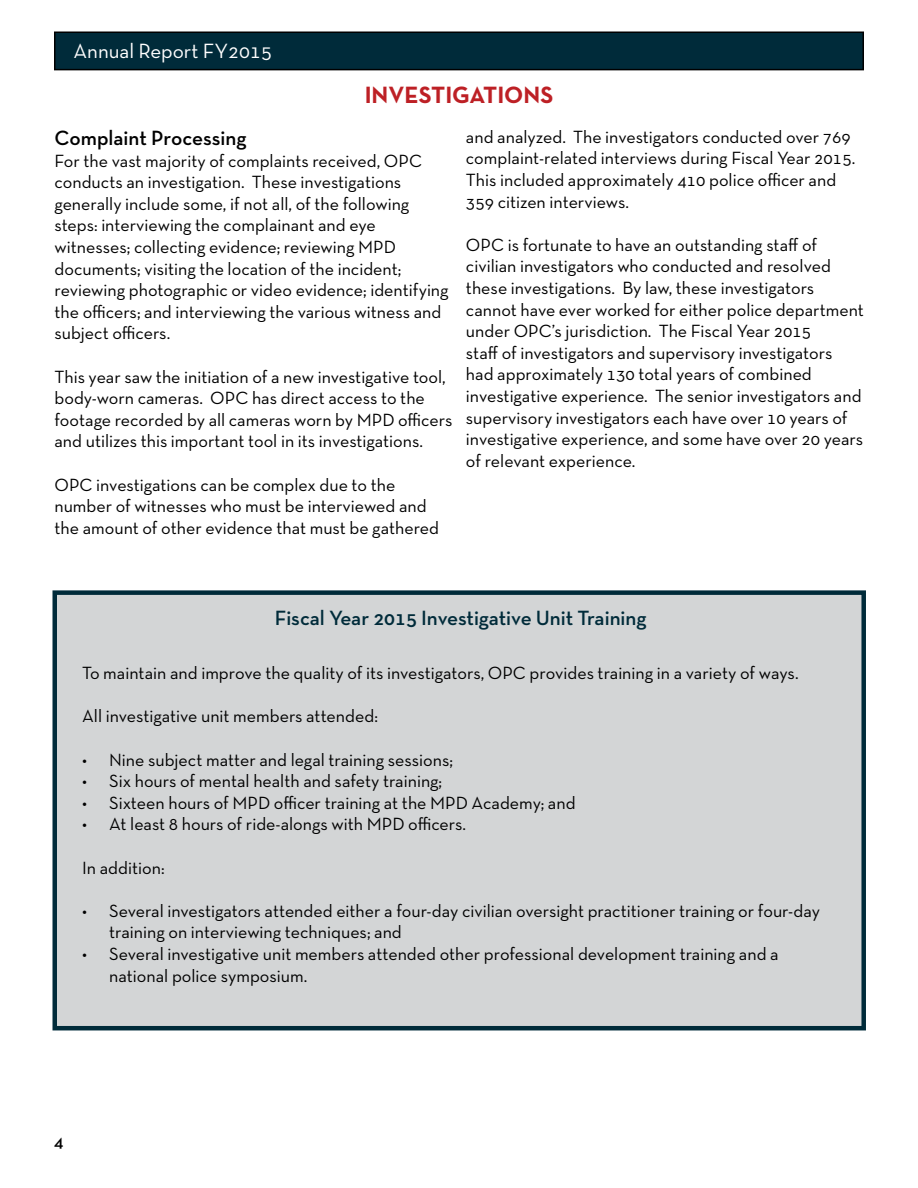
<style>
.page{position:relative;width:918px;height:1188px;background:#fff}
.page>*{position:absolute;margin:0;border:0;box-sizing:border-box;transform-origin:0 0}
.t1{font:700 24px "Neutra Text TF";color:#bd2025}
.t2{font:600 21px "Neutra Text TF";letter-spacing:-.005em;color:#002b3a}
.t3{font:600 21px "Neutra Text TF";color:#000}
.t4{font:21px "Neutra Text TF";color:#fff}
.t5{font:18px/21.6px "Neutra Text TF";color:#000}
.t6{font:600 18px "Neutra Text TF";color:#000}
</style>
<div class="page">
<div style="left:55px;top:32px;width:808px;height:38px;background:#002b3a"></div>
<div style="left:54px;top:32px;width:810px;height:38px;border:2px solid #000"></div>
<div style="left:52px;top:590px;width:814px;height:440px;background:#d3d5d6;border:4px solid #002b3a"></div>
<p class="t4" style="left:73px;top:38px;width:200px">Annual Report FY2015</p>
<h1 class="t1" style="left:365px;top:80px;width:190px">INVESTIGATIONS</h1>
<p class="t3" style="left:54px;top:125px;width:193px">Complaint Processing</p>
<p class="t5" style="left:54px;top:149px;width:396px">For the vast majority of complaints received, OPC conducts an investigation. These investigations generally include some, if not all, of the following steps: interviewing the complainant and eye witnesses; collecting evidence; reviewing MPD documents; visiting the location of the incident; reviewing photographic or video evidence; identifying the officers; and interviewing the various witness and subject officers.</p>
<p class="t5" style="left:54px;top:365px;width:400px">This year saw the initiation of a new investigative tool, body-worn cameras. OPC has direct access to the footage recorded by all cameras worn by MPD officers and utilizes this important tool in its investigations.</p>
<p class="t5" style="left:54px;top:473px;width:386px">OPC investigations can be complex due to the number of witnesses who must be interviewed and the amount of other evidence that must be gathered</p>
<p class="t5" style="left:466px;top:126px;width:391px">and analyzed. The investigators conducted over 769 complaint-related interviews during Fiscal Year 2015.<br>This included approximately 410 police officer and 359 citizen interviews.</p>
<p class="t5" style="left:466px;top:234px;width:400px">OPC is fortunate to have an outstanding staff of civilian investigators who conducted and resolved these investigations. By law, these investigators cannot have ever worked for either police department under OPC’s jurisdiction. The Fiscal Year 2015<br>staff of investigators and supervisory investigators had approximately 130 total years of combined investigative experience. The senior investigators and supervisory investigators each have over 10 years of investigative experience, and some have over 20 years of relevant experience.</p>
<p class="t2" style="left:275px;top:605px;width:373px">Fiscal Year 2015 Investigative Unit Training</p>
<p class="t5" style="left:82px;top:662px;width:718px">To maintain and improve the quality of its investigators, OPC provides training in a variety of ways.</p>
<p class="t5" style="left:82px;top:705px;width:297px">All investigative unit members attended:</p>
<p class="t5" style="left:82px;top:748px;width:372px">• Nine subject matter and legal training sessions;</p>
<p class="t5" style="left:82px;top:770px;width:362px">• Six hours of mental health and safety training;</p>
<p class="t5" style="left:82px;top:792px;width:495px">• Sixteen hours of MPD officer training at the MPD Academy; and</p>
<p class="t5" style="left:82px;top:813px;width:385px">• At least 8 hours of ride-alongs with MPD officers.</p>
<p class="t5" style="left:82px;top:856px;width:84px">In addition:</p>
<p class="t5" style="left:109px;top:900px;width:712px;text-indent:-27px">• Several investigators attended either a four-day civilian oversight practitioner training or four-day training on interviewing techniques; and</p>
<p class="t5" style="left:109px;top:943px;width:671px;text-indent:-27px">• Several investigative unit members attended other professional development training and a national police symposium.</p>
<p class="t6" style="left:54px;top:1129px;width:11px">4</p>
</div>
